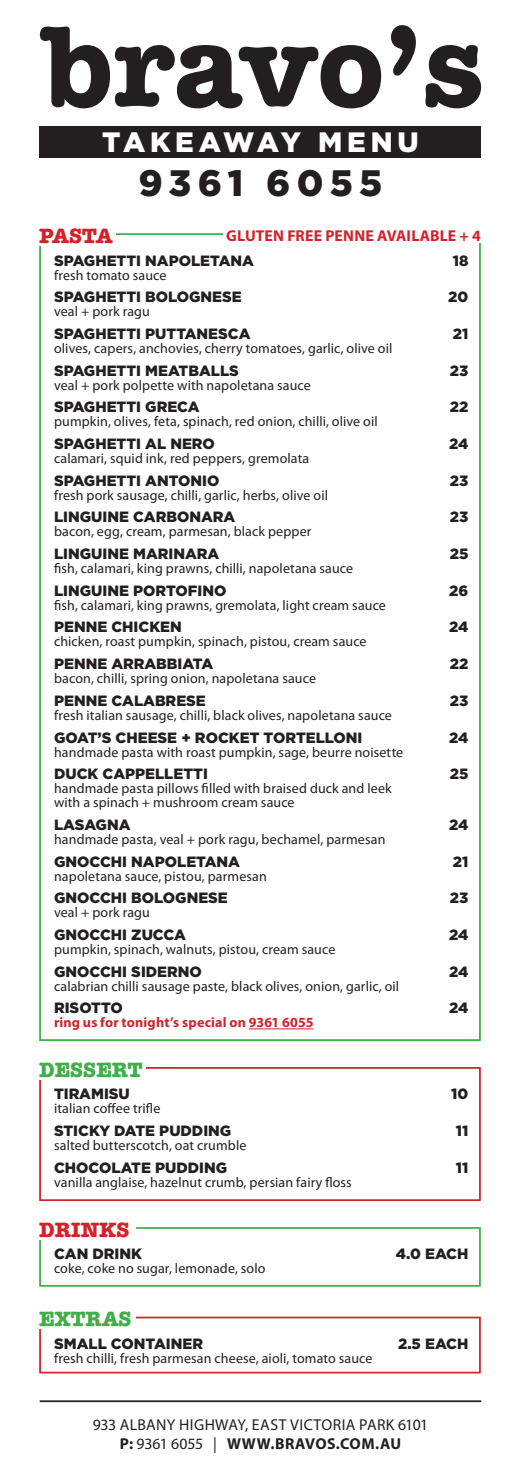
<style>
.page{position:relative;width:521px;height:1474px;background:#fff}
.page>*{position:absolute;margin:0;border:0;box-sizing:border-box;transform-origin:0 0}
.t1{font:900 36.75px "Gotham HTF";letter-spacing:.17em;color:#231f20}
.t2{font:900 28px "Gotham HTF";letter-spacing:.17em;color:#fff}
.t3{font:700 21px "American Typewriter";color:#40ae49}
.t4{font:700 21px "American Typewriter";color:#d1232a}
.t5{font:15.75px/19.2px "Myriad Pro";letter-spacing:.02em;color:#231f20;text-align:center}
.t6{font:700 15.75px "Myriad Pro";letter-spacing:.01em;color:#d1232a}
.t7{font:900 14.88px "Gotham HTF";color:#231f20}
.t8{font:14px/14px "Myriad Pro";letter-spacing:.005em;color:#231f20}
.t9{font:700 14px "Myriad Pro";letter-spacing:.015em;color:#d1232a}
.s1{font-weight:700}
</style>
<div class="page">
<div style="left:39px;top:1316px;width:442px;height:57px;border:2px solid #d1232a"></div>
<div style="left:26px;top:1304px;width:110px;height:24px;background:#fff"></div>
<div style="left:39px;top:1067px;width:442px;height:133px;border:2px solid #d1232a"></div>
<div style="left:26px;top:1054px;width:120px;height:25px;background:#fff"></div>
<div style="left:39px;top:1227px;width:442px;height:59px;border:2px solid #40ae49"></div>
<div style="left:26px;top:1214px;width:110px;height:25px;background:#fff"></div>
<hr style="left:249px;top:1028px;width:64px;height:1px;background:#d1232a">
<svg style="left:40px;top:25px;width:441px;height:83px"></svg>
<hr style="left:40px;top:1400px;width:441px;height:1px;background:#231f20">
<div style="left:40px;top:126px;width:441px;height:32px;background:#231f20"></div>
<h2 class="t2" style="left:102px;top:126px;width:318px">TAKEAWAY MENU</h2>
<h1 class="t1" style="left:139px;top:162px;width:245px">9361 6055</h1>
<h3 class="t4" style="left:39px;top:223px;width:75px">PASTA</h3>
<p class="t7" style="left:54px;top:252px;width:201px">SPAGHETTI NAPOLETANA</p>
<p class="t7" style="left:453px;top:252px;width:17px">18</p>
<p class="t8" style="left:54px;top:267px;width:114px">fresh tomato sauce</p>
<p class="t7" style="left:54px;top:288px;width:189px">SPAGHETTI BOLOGNESE</p>
<p class="t7" style="left:448px;top:288px;width:22px">20</p>
<p class="t8" style="left:54px;top:304px;width:97px">veal + pork ragu</p>
<p class="t7" style="left:54px;top:325px;width:198px">SPAGHETTI PUTTANESCA</p>
<p class="t7" style="left:453px;top:325px;width:17px">21</p>
<p class="t8" style="left:54px;top:341px;width:340px">olives, capers, anchovies, cherry tomatoes, garlic, olive oil</p>
<p class="t7" style="left:54px;top:362px;width:186px">SPAGHETTI MEATBALLS</p>
<p class="t7" style="left:450px;top:362px;width:20px">23</p>
<p class="t8" style="left:54px;top:378px;width:258px">veal + pork polpette with napoletana sauce</p>
<p class="t7" style="left:54px;top:398px;width:147px">SPAGHETTI GRECA</p>
<p class="t7" style="left:450px;top:398px;width:20px">22</p>
<p class="t8" style="left:54px;top:414px;width:325px">pumpkin, olives, feta, spinach, red onion, chilli, olive oil</p>
<p class="t7" style="left:54px;top:435px;width:162px">SPAGHETTI AL NERO</p>
<p class="t7" style="left:449px;top:435px;width:21px">24</p>
<p class="t8" style="left:54px;top:451px;width:257px">calamari, squid ink, red peppers, gremolata</p>
<p class="t7" style="left:54px;top:472px;width:167px">SPAGHETTI ANTONIO</p>
<p class="t7" style="left:450px;top:472px;width:20px">23</p>
<p class="t8" style="left:54px;top:488px;width:275px">fresh pork sausage, chilli, garlic, herbs, olive oil</p>
<p class="t7" style="left:54px;top:508px;width:183px">LINGUINE CARBONARA</p>
<p class="t7" style="left:450px;top:508px;width:20px">23</p>
<p class="t8" style="left:54px;top:524px;width:259px">bacon, egg, cream, parmesan, black pepper</p>
<p class="t7" style="left:54px;top:545px;width:167px">LINGUINE MARINARA</p>
<p class="t7" style="left:450px;top:545px;width:20px">25</p>
<p class="t8" style="left:54px;top:561px;width:301px">fish, calamari, king prawns, chilli, napoletana sauce</p>
<p class="t7" style="left:54px;top:582px;width:174px">LINGUINE PORTOFINO</p>
<p class="t7" style="left:449px;top:582px;width:21px">26</p>
<p class="t8" style="left:54px;top:598px;width:333px">fish, calamari, king prawns, gremolata, light cream sauce</p>
<p class="t7" style="left:54px;top:618px;width:129px">PENNE CHICKEN</p>
<p class="t7" style="left:449px;top:618px;width:21px">24</p>
<p class="t8" style="left:54px;top:634px;width:314px">chicken, roast pumpkin, spinach, pistou, cream sauce</p>
<p class="t7" style="left:54px;top:655px;width:161px">PENNE ARRABBIATA</p>
<p class="t7" style="left:450px;top:655px;width:20px">22</p>
<p class="t8" style="left:54px;top:671px;width:263px">bacon, chilli, spring onion, napoletana sauce</p>
<p class="t7" style="left:54px;top:692px;width:153px">PENNE CALABRESE</p>
<p class="t7" style="left:450px;top:692px;width:20px">23</p>
<p class="t8" style="left:54px;top:708px;width:339px">fresh italian sausage, chilli, black olives, napoletana sauce</p>
<p class="t7" style="left:54px;top:728px;width:310px">GOAT’S CHEESE + ROCKET TORTELLONI</p>
<p class="t7" style="left:449px;top:728px;width:21px">24</p>
<p class="t8" style="left:54px;top:744px;width:351px">handmade pasta with roast pumpkin, sage, beurre noisette</p>
<p class="t7" style="left:54px;top:765px;width:155px">DUCK CAPPELLETTI</p>
<p class="t7" style="left:450px;top:765px;width:20px">25</p>
<p class="t8" style="left:54px;top:781px;width:339px">handmade pasta pillows filled with braised duck and leek with a spinach + mushroom cream sauce</p>
<p class="t7" style="left:54px;top:816px;width:78px">LASAGNA</p>
<p class="t7" style="left:449px;top:816px;width:21px">24</p>
<p class="t8" style="left:54px;top:832px;width:333px">handmade pasta, veal + pork ragu, bechamel, parmesan</p>
<p class="t7" style="left:54px;top:852px;width:187px">GNOCCHI NAPOLETANA</p>
<p class="t7" style="left:453px;top:852px;width:17px">21</p>
<p class="t8" style="left:54px;top:868px;width:214px">napoletana sauce, pistou, parmesan</p>
<p class="t7" style="left:54px;top:889px;width:175px">GNOCCHI BOLOGNESE</p>
<p class="t7" style="left:450px;top:889px;width:20px">23</p>
<p class="t8" style="left:54px;top:905px;width:97px">veal + pork ragu</p>
<p class="t7" style="left:54px;top:926px;width:134px">GNOCCHI ZUCCA</p>
<p class="t7" style="left:449px;top:926px;width:21px">24</p>
<p class="t8" style="left:54px;top:942px;width:283px">pumpkin, spinach, walnuts, pistou, cream sauce</p>
<p class="t7" style="left:54px;top:962px;width:149px">GNOCCHI SIDERNO</p>
<p class="t7" style="left:449px;top:962px;width:21px">24</p>
<p class="t8" style="left:54px;top:978px;width:347px">calabrian chilli sausage paste, black olives, onion, garlic, oil</p>
<p class="t7" style="left:54px;top:999px;width:70px">RISOTTO</p>
<p class="t7" style="left:449px;top:999px;width:21px">24</p>
<p class="t9" style="left:54px;top:1013px;width:261px">ring us for tonight’s special on 9361 6055</p>
<p class="t6" style="left:226px;top:225px;width:256px">GLUTEN FREE PENNE AVAILABLE + 4</p>
<h3 class="t3" style="left:39px;top:1057px;width:105px">DESSERT</h3>
<p class="t7" style="left:54px;top:1085px;width:77px">TIRAMISU</p>
<p class="t7" style="left:451px;top:1085px;width:19px">10</p>
<p class="t8" style="left:54px;top:1101px;width:108px">italian coffee trifle</p>
<p class="t7" style="left:54px;top:1122px;width:179px">STICKY DATE PUDDING</p>
<p class="t7" style="left:456px;top:1122px;width:14px">11</p>
<p class="t8" style="left:54px;top:1138px;width:194px">salted butterscotch, oat crumble</p>
<p class="t7" style="left:54px;top:1158px;width:174px">CHOCOLATE PUDDING</p>
<p class="t7" style="left:456px;top:1158px;width:14px">11</p>
<p class="t8" style="left:54px;top:1174px;width:299px">vanilla anglaise, hazelnut crumb, persian fairy floss</p>
<h3 class="t4" style="left:39px;top:1217px;width:92px">DRINKS</h3>
<p class="t7" style="left:54px;top:1245px;width:89px">CAN DRINK</p>
<p class="t7" style="left:396px;top:1245px;width:74px">4.0 EACH</p>
<p class="t8" style="left:54px;top:1261px;width:213px">coke, coke no sugar, lemonade, solo</p>
<h3 class="t3" style="left:39px;top:1306px;width:94px">EXTRAS</h3>
<p class="t7" style="left:54px;top:1334px;width:150px">SMALL CONTAINER</p>
<p class="t7" style="left:398px;top:1334px;width:72px">2.5 EACH</p>
<p class="t8" style="left:54px;top:1350px;width:320px">fresh chilli, fresh parmesan cheese, aioli, tomato sauce</p>
<p class="t5" style="left:93px;top:1414px;width:337px">933 ALBANY HIGHWAY, EAST VICTORIA PARK 6101<br><span class="s1">P:</span> 9361 6055 | <span class="s1">WWW.BRAVOS.COM.AU</span></p>
</div>
